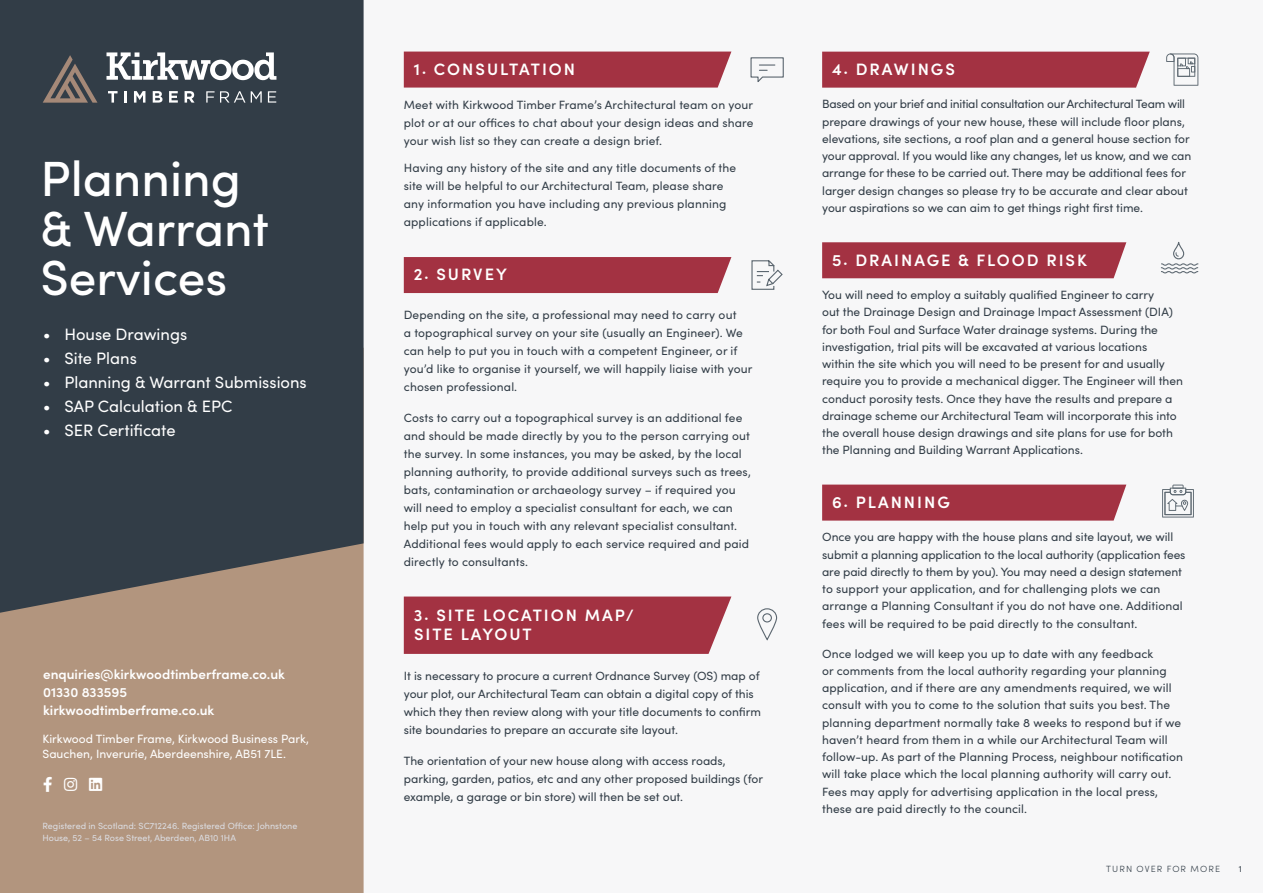
<style>
.page{position:relative;width:1263px;height:893px;background:#fff}
.page>*{position:absolute;margin:0;border:0;box-sizing:border-box;transform-origin:0 0}
.t1{font:500 49.5px/49.5px "Sofia Pro";color:#fff}
.Paragraph_Style_1{font:600 16.5px/19.5px "Sofia Pro";letter-spacing:.12em;color:#fff}
.t2{font:16.5px "Sofia Pro";color:#fff}
.t3{font:15px "Font Awesome 5 Brands";color:#fff}
.t4{font:600 13.5px/18px "Sofia Pro";color:#fff}
.Paragraph_Style_2{font:12px/17.2px "Sofia Pro";color:#323d47}
.t5{font:12px/15px "Sofia Pro";color:#fff}
.t6{font:9px/12px "Sofia Pro";color:#dbdce1}
.Paragraph_Style_2-2{font:300 9px "Sofia Pro";letter-spacing:.12em;color:#323d47}
.t7{font:9px "Sofia Pro";color:#323d47}
</style>
<div class="page">
<div style="left:324px;top:0;width:939px;height:893px;background:#f7f7f8"></div>
<div style="left:0;top:615px;width:364px;height:278px;background:#b2957e"></div>
<div style="left:0;top:0;width:364px;height:615px;background:#323d47"></div>
<svg style="left:43px;top:55px;width:54px;height:48px;background:#585657"></svg>
<svg style="left:106px;top:52px;width:170px;height:28px"></svg>
<svg style="left:108px;top:91px;width:10px;height:12px"></svg>
<svg style="left:124px;top:91px;width:3px;height:12px"></svg>
<svg style="left:134px;top:91px;width:11px;height:12px"></svg>
<svg style="left:153px;top:91px;width:9px;height:12px"></svg>
<svg style="left:169px;top:91px;width:9px;height:12px"></svg>
<svg style="left:185px;top:91px;width:9px;height:12px"></svg>
<svg style="left:206px;top:91px;width:39px;height:12px"></svg>
<svg style="left:251px;top:91px;width:11px;height:12px"></svg>
<svg style="left:268px;top:91px;width:8px;height:12px"></svg>
<svg style="left:750px;top:57px;width:34px;height:25px"></svg>
<svg style="left:751px;top:260px;width:32px;height:30px"></svg>
<div style="left:404px;top:52px;width:327px;height:36px;background:#a33242"></div>
<div style="left:822px;top:242px;width:304px;height:36px;background:#a33242"></div>
<div style="left:822px;top:485px;width:304px;height:36px;background:#a33242"></div>
<div style="left:822px;top:52px;width:328px;height:36px;background:#a33242"></div>
<div style="left:404px;top:257px;width:327px;height:36px;background:#a33242"></div>
<div style="left:404px;top:596px;width:327px;height:58px;background:#a33242"></div>
<svg style="left:757px;top:608px;width:21px;height:33px"></svg>
<svg style="left:1166px;top:53px;width:32px;height:33px"></svg>
<svg style="left:1161px;top:263px;width:37px;height:10px"></svg>
<div style="left:1173px;top:242px;width:11px;height:17px;border:1px solid #5c6770;border-radius:5px"></div>
<svg style="left:1175px;top:252px;width:4px;height:5px"></svg>
<svg style="left:1162px;top:485px;width:32px;height:33px"></svg>
<svg style="left:44px;top:777px;width:8px;height:15px"></svg>
<svg style="left:64px;top:778px;width:13px;height:13px"></svg>
<svg style="left:89px;top:778px;width:13px;height:13px"></svg>
<h1 class="t1" style="left:40px;top:151px;width:230px">Planning &amp; Warrant<br>Services</h1>
<h2 class="t2" style="left:43px;top:323px;width:146px">• House Drawings</h2>
<h2 class="t2" style="left:43px;top:347px;width:95px">• Site Plans</h2>
<h2 class="t2" style="left:43px;top:371px;width:265px">• Planning &amp; Warrant Submissions</h2>
<h2 class="t2" style="left:43px;top:395px;width:191px">• SAP Calculation &amp; EPC</h2>
<h2 class="t2" style="left:43px;top:419px;width:134px">• SER Certificate</h2>
<p class="t4" style="left:43px;top:665px;width:243px">enquiries@kirkwoodtimberframe.co.uk<br>01330 833595 kirkwoodtimberframe.co.uk</p>
<p class="t5" style="left:43px;top:730px;width:268px">Kirkwood Timber Frame, Kirkwood Business Park,<br>Sauchen, Inverurie, Aberdeenshire, AB51 7LE.</p>
<p class="t3" style="left:43px;top:777px;width:61px">□□ ■▲▼ ●■■</p>
<p class="t6" style="left:43px;top:819px;width:256px">Registered in Scotland: SC712246. Registered Office: Johnstone<br>House, 52 – 54 Rose Street, Aberdeen, AB10 1HA</p>
<p class="Paragraph_Style_1" style="left:414px;top:58px;width:163px">1. CONSULTATION</p>
<p class="Paragraph_Style_2" style="left:404px;top:96px;width:351px;line-height:18px;text-align:justify">Meet with Kirkwood Timber Frame’s Architectural team on your plot or at our offices to chat about your design ideas and share your wish list so they can create a design brief.</p>
<p class="Paragraph_Style_2" style="left:404px;top:158px;width:334px;line-height:18px">Having any history of the site and any title documents of the site will be helpful to our Architectural Team, please share any information you have including any previous planning applications if applicable.</p>
<p class="Paragraph_Style_1" style="left:414px;top:264px;width:94px">2. SURVEY</p>
<p class="Paragraph_Style_2" style="left:404px;top:305px;width:350px;line-height:18px">Depending on the site, a professional may need to carry out<br>a topographical survey on your site (usually an Engineer). We can help to put you in touch with a competent Engineer, or if you’d like to organise it yourself, we will happily liaise with your chosen professional.</p>
<p class="Paragraph_Style_2" style="left:404px;top:408px;width:348px;line-height:18px">Costs to carry out a topographical survey is an additional fee and should be made directly by you to the person carrying out the survey. In some instances, you may be asked, by the local planning authority, to provide additional surveys such as trees, bats, contamination or archaeology survey – if required you will need to employ a specialist consultant for each, we can help put you in touch with any relevant specialist consultant.<br>Additional fees would apply to each service required and paid directly to consultants.</p>
<p class="Paragraph_Style_1" style="left:414px;top:604px;width:221px">3. SITE LOCATION MAP/<br>SITE LAYOUT</p>
<p class="Paragraph_Style_2" style="left:404px;top:666px;width:359px;line-height:18px">It is necessary to procure a current Ordnance Survey (OS) map of your plot, our Architectural Team can obtain a digital copy of this which they then review along with your title documents to confirm site boundaries to prepare an accurate site layout.</p>
<p class="Paragraph_Style_2" style="left:404px;top:751px;width:361px;line-height:18px">The orientation of your new house along with access roads, parking, garden, patios, etc and any other proposed buildings (for example, a garage or bin store) will then be set out.</p>
<p class="Paragraph_Style_1" style="left:832px;top:58px;width:124px">4. DRAWINGS</p>
<p class="Paragraph_Style_2" style="left:822px;top:95px;width:371px">Based on your brief and initial consultation our Architectural Team will prepare drawings of your new house, these will include floor plans, elevations, site sections, a roof plan and a general house section for your approval. If you would like any changes, let us know, and we can arrange for these to be carried out. There may be additional fees for larger design changes so please try to be accurate and clear about your aspirations so we can aim to get things right first time.</p>
<p class="Paragraph_Style_1" style="left:832px;top:249px;width:256px">5. DRAINAGE &amp; FLOOD RISK</p>
<p class="Paragraph_Style_2" style="left:822px;top:286px;width:362px">You will need to employ a suitably qualified Engineer to carry<br>out the Drainage Design and Drainage Impact Assessment (DIA) for both Foul and Surface Water drainage systems. During the investigation, trial pits will be excavated at various locations<br>within the site which you will need to be present for and usually require you to provide a mechanical digger. The Engineer will then conduct porosity tests. Once they have the results and prepare a drainage scheme our Architectural Team will incorporate this into the overall house design drawings and site plans for use for both the Planning and Building Warrant Applications.</p>
<p class="Paragraph_Style_1" style="left:832px;top:491px;width:119px">6. PLANNING</p>
<p class="Paragraph_Style_2" style="left:822px;top:528px;width:365px">Once you are happy with the house plans and site layout, we will submit a planning application to the local authority (application fees are paid directly to them by you). You may need a design statement to support your application, and for challenging plots we can arrange a Planning Consultant if you do not have one. Additional fees will be required to be paid directly to the consultant.</p>
<p class="Paragraph_Style_2" style="left:822px;top:644px;width:362px">Once lodged we will keep you up to date with any feedback<br>or comments from the local authority regarding your planning application, and if there are any amendments required, we will consult with you to come to the solution that suits you best. The planning department normally take 8 weeks to respond but if we haven’t heard from them in a while our Architectural Team will follow-up. As part of the Planning Process, neighbour notification will take place which the local planning authority will carry out.<br>Fees may apply for advertising application in the local press, these are paid directly to the council.</p>
<p class="Paragraph_Style_2-2" style="left:1106px;top:862px;width:115px">TURN OVER FOR MORE</p>
<p class="t7" style="left:1239px;top:862px;width:5px">1</p>
</div>
